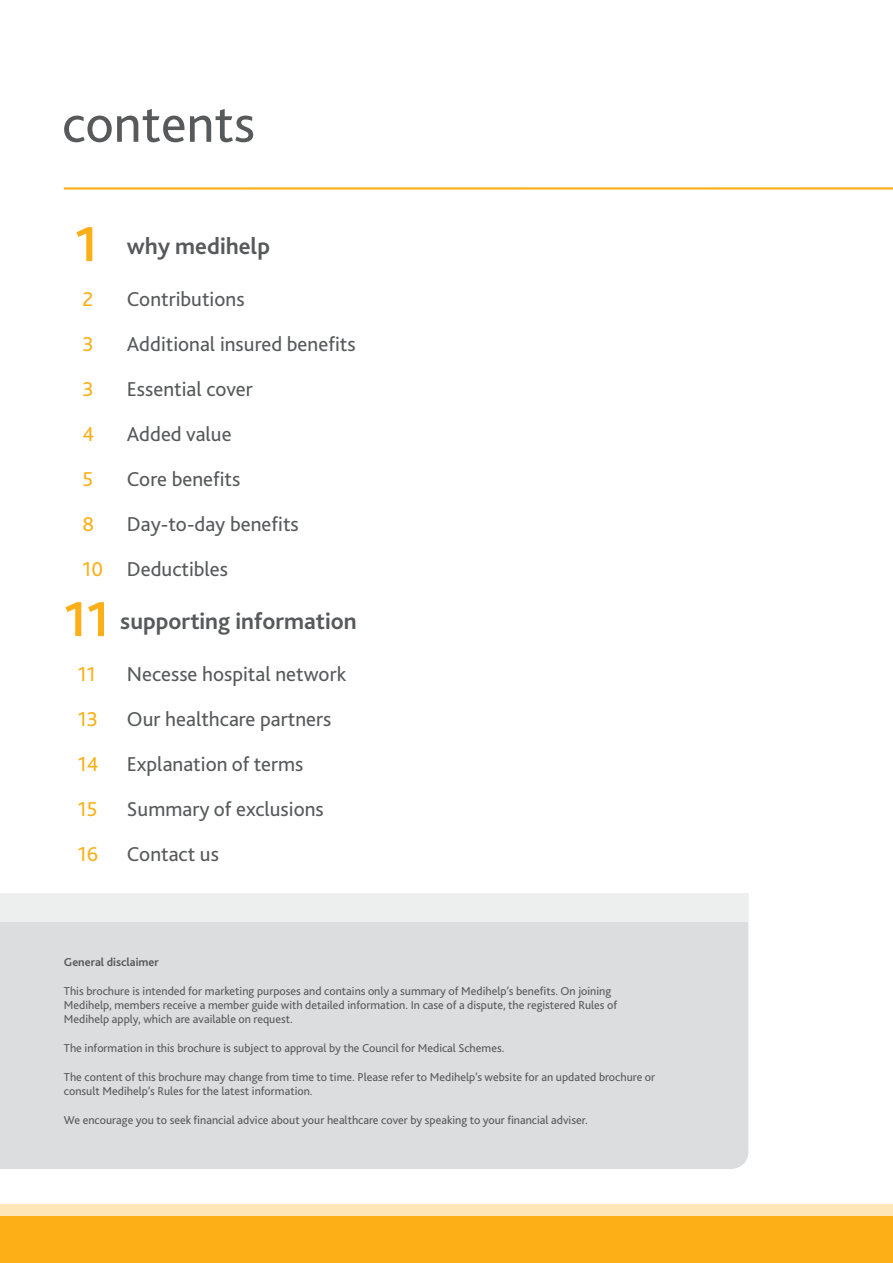
<style>
.page{position:relative;width:893px;height:1263px;background:#fff}
.page>*{position:absolute;margin:0;border:0;box-sizing:border-box;transform-origin:0 0}
.t1{font:54px "Bliss 2";color:#58595b}
.t2{font:700 24px "Bliss 2";color:#58595b}
.t3{font:21px/45px "Bliss 2";color:#58595b}
.t4{font:21px "Bliss 2";color:#fcaf17}
.t5{font:12px/14.4px "Bliss 2";color:#58595b}
.t6{font:700 12px "Bliss 2";color:#58595b}
.s1{font-size:51px;color:#fcaf17}
.s2{color:#fcaf17}
</style>
<div class="page">
<hr style="left:64px;top:187px;width:829px;height:3px;background:#fcaf17">
<div style="left:0;top:921px;width:748px;height:248px;background:#dcddde"></div>
<div style="left:0;top:893px;width:748px;height:28px;background:#edeeee"></div>
<div style="left:0;top:1204px;width:893px;height:59px;background:#fcaf17"></div>
<div style="left:0;top:1203px;width:893px;height:13px;background:#fee6b8"></div>
<h1 class="t1" style="left:62px;top:90px;width:194px">contents</h1>
<h2 class="t2" style="left:75px;top:231px;width:197px"><span class="s1">1</span> why medihelp</h2>
<h3 class="t4" style="left:83px;top:286px;width:12px">2</h3>
<h3 class="t3" style="left:127px;top:276px;width:119px">Contributions</h3>
<h3 class="t4" style="left:83px;top:331px;width:13px">3</h3>
<h3 class="t3" style="left:127px;top:321px;width:230px">Additional insured benefits</h3>
<h3 class="t4" style="left:83px;top:376px;width:13px">3</h3>
<h3 class="t3" style="left:127px;top:366px;width:127px">Essential cover</h3>
<h3 class="t4" style="left:83px;top:421px;width:13px">4</h3>
<h3 class="t3" style="left:127px;top:411px;width:106px">Added value</h3>
<h3 class="t4" style="left:83px;top:466px;width:12px">5</h3>
<h3 class="t3" style="left:127px;top:456px;width:115px">Core benefits</h3>
<h3 class="t4" style="left:83px;top:511px;width:13px">8</h3>
<h3 class="t3" style="left:83px;top:501px;width:218px;text-indent:44px">Day-to-day benefits<br><span class="s2">10</span> Deductibles</h3>
<h2 class="t2" style="left:64px;top:606px;width:294px"><span class="s1">11</span> supporting information</h2>
<h3 class="t4" style="left:78px;top:661px;width:19px">11</h3>
<h3 class="t3" style="left:127px;top:651px;width:221px">Necesse hospital network</h3>
<h3 class="t4" style="left:78px;top:706px;width:22px">13</h3>
<h3 class="t3" style="left:127px;top:696px;width:206px">Our healthcare partners</h3>
<h3 class="t4" style="left:78px;top:751px;width:22px">14</h3>
<h3 class="t3" style="left:127px;top:741px;width:178px">Explanation of terms</h3>
<h3 class="t4" style="left:78px;top:796px;width:21px">15</h3>
<h3 class="t3" style="left:127px;top:786px;width:198px">Summary of exclusions</h3>
<h3 class="t4" style="left:78px;top:841px;width:22px">16</h3>
<h3 class="t3" style="left:127px;top:831px;width:94px">Contact us</h3>
<p class="t6" style="left:64px;top:954px;width:97px">General disclaimer</p>
<p class="t5" style="left:64px;top:983px;width:555px">This brochure is intended for marketing purposes and contains only a summary of Medihelp’s benefits. On joining<br>Medihelp, members receive a member guide with detailed information. In case of a dispute, the registered Rules of<br>Medihelp apply, which are available on request.</p>
<p class="t5" style="left:64px;top:1041px;width:442px">The information in this brochure is subject to approval by the Council for Medical Schemes.</p>
<p class="t5" style="left:64px;top:1069px;width:593px">The content of this brochure may change from time to time. Please refer to Medihelp’s website for an updated brochure or consult Medihelp’s Rules for the latest information.</p>
<p class="t5" style="left:64px;top:1113px;width:526px">We encourage you to seek financial advice about your healthcare cover by speaking to your financial adviser.</p>
</div>
